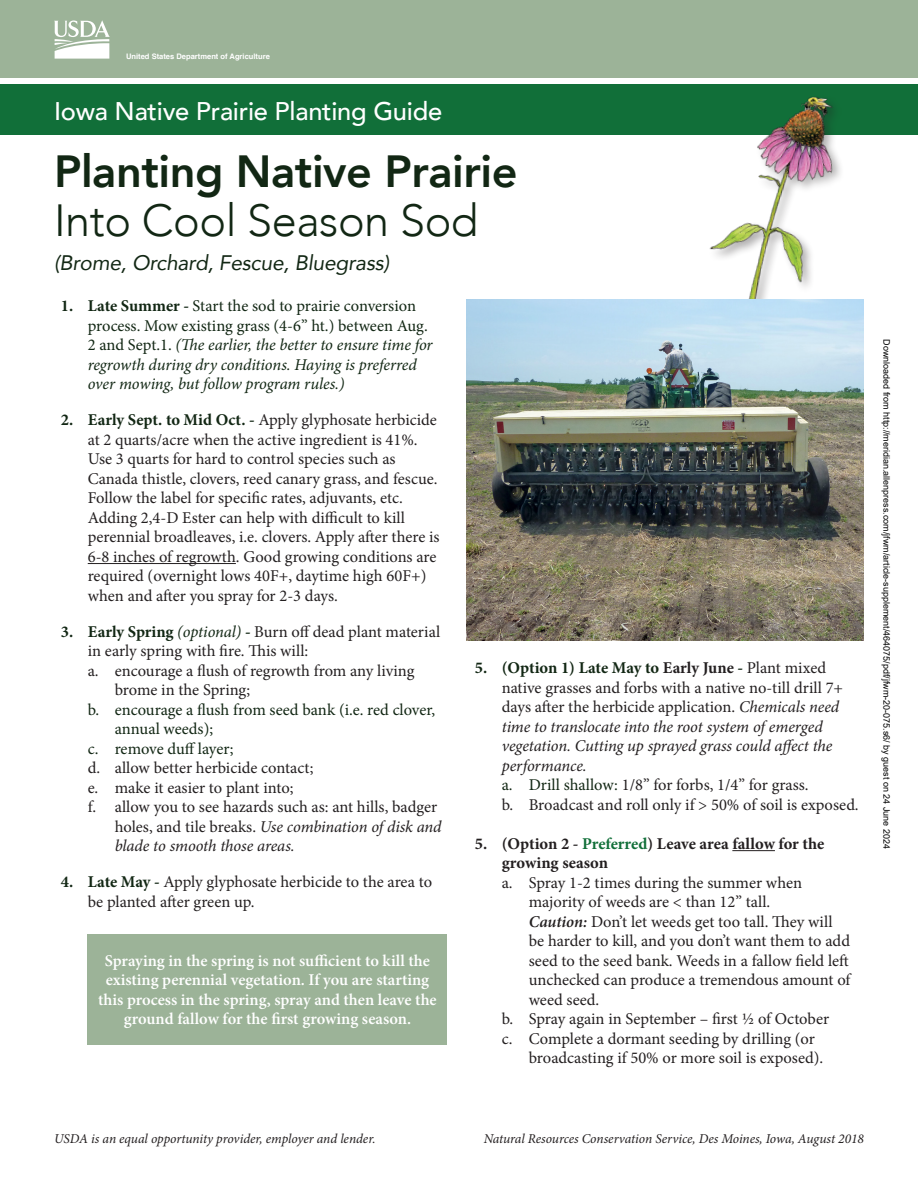
<style>
.page{position:relative;width:918px;height:1188px;background:#fff}
.page>*{position:absolute;margin:0;border:0;box-sizing:border-box;transform-origin:0 0}
.t1{font:800 45px "Avenir";letter-spacing:-.01em;color:#122714}
.t2{font:300 45px "Avenir";letter-spacing:-.01em;color:#122714}
.t3{font:500 25.5px "Avenir";letter-spacing:-.01em;color:#fff}
.t4{font:italic 21px "Avenir";letter-spacing:-.01em;color:#122714}
.t5{font:16.5px/19.5px "Minion Pro";color:#231f20}
.t6{font:italic 16.5px/19.5px "Minion Pro";letter-spacing:-.01em;color:#231f20}
.t7{font:italic 16.5px/19.5px "Minion Pro";letter-spacing:-.01em;color:#122714}
.t8{font:600 16.5px/19.5px "Minion Pro";color:#fff;text-align:center}
.t9{font:16.5px/19.5px "Minion Pro";letter-spacing:-.005em;color:#122714}
.t10{font:700 16.5px/19.5px "Minion Pro";color:#231f20}
.t11{font:italic 13.5px "Minion Pro";letter-spacing:-.005em;color:#231f20}
.t12{font:9px "Arial";color:#000}
.t13{font:700 7.5px "Helvetica";color:#fff}
.s1{font-weight:700;font-style:normal}
.s2{font-style:normal}
.s3{font-weight:700;color:#122714}
.s4{font-style:italic;color:#122714}
.s5{font-style:italic}
.s6{font-weight:700;font-style:normal;color:#122714}
.s7{color:#122714}
.s8{color:#116f39}
.s9{font-weight:600;font-style:italic}
</style>
<div class="page">
<div style="left:0;top:43px;width:918px;height:92px;background:#116f39"></div>
<div style="left:0;top:0;width:918px;height:81px;background:#9cb398"></div>
<svg style="left:54px;top:20px;width:56px;height:39px"></svg>
<hr style="left:88px;top:563px;width:148px;height:1px;background:#231f20">
<div style="left:88px;top:934px;width:359px;height:110px;background:#9cb398"></div>
<hr style="left:732px;top:850px;width:43px;height:1px;background:#231f20">
<img style="left:709px;top:97px;width:132px;height:202px">
<img style="left:467px;top:299px;width:397px;height:341px">
<div style="left:0;top:78px;width:918px;height:6px;background:#fff"></div>
<p class="t13" style="left:126px;top:50px;width:145px">United States Department of Agriculture</p>
<p class="t3" style="left:54px;top:89px;width:390px">Iowa Native Prairie Planting Guide</p>
<p class="t1" style="left:54px;top:136px;width:465px">Planting Native Prairie</p>
<p class="t2" style="left:54px;top:194px;width:426px">Into Cool Season Sod</p>
<p class="t4" style="left:54px;top:250px;width:337px">(Brome, Orchard, Fescue, Bluegrass)</p>
<p class="t7" style="left:88px;top:296px;width:346px;text-indent:-27px"><span class="s1">1. Late Summer -</span> <span class="s2">Start the sod to prairie conversion process. Mow existing grass (4-6” ht.) between Aug.<br>2 and Sept.1.</span> (The earlier, the better to ensure time for regrowth during dry conditions. Haying is preferred over mowing, but follow program rules.)</p>
<p class="t5" style="left:88px;top:410px;width:353px;text-indent:-27px"><span class="s3">2. Early Sept. to Mid Oct. -</span> Apply glyphosate herbicide at 2 quarts/acre when the active ingredient is 41%.<br>Use 3 quarts for hard to control species such as Canada thistle, clovers, reed canary grass, and fescue.<br>Follow the label for specific rates, adjuvants, etc.<br>Adding 2,4-D Ester can help with difficult to kill perennial broadleaves, i.e. clovers. Apply after there is 6-8 inches of regrowth. Good growing conditions are required (overnight lows 40F+, daytime high 60F+) when and after you spray for 2-3 days.</p>
<p class="t5" style="left:88px;top:622px;width:354px;text-indent:-27px"><span class="s3">3. Early Spring</span> <span class="s4">(optional)</span> <span class="s3">-</span> Burn off dead plant material in early spring with fire. This will:</p>
<p class="t5" style="left:115px;top:661px;width:301px;text-indent:-27px">a. encourage a flush of regrowth from any living brome in the Spring;</p>
<p class="t9" style="left:115px;top:700px;width:322px;text-indent:-27px">b. encourage a flush from seed bank (i.e. red clover, annual weeds);</p>
<p class="t9" style="left:88px;top:739px;width:147px">c. remove duff layer;</p>
<p class="t5" style="left:88px;top:758px;width:227px">d. allow better herbicide contact;</p>
<p class="t5" style="left:88px;top:778px;width:207px">e. make it easier to plant into;</p>
<p class="t5" style="left:115px;top:797px;width:328px;text-indent:-27px">f. allow you to see hazards such as: ant hills, badger holes, and tile breaks. <span class="s5">Use combination of disk and blade to smooth those areas.</span></p>
<p class="t5" style="left:88px;top:872px;width:346px;text-indent:-27px"><span class="s3">4. Late May -</span> Apply glyphosate herbicide to the area to be planted after green up.</p>
<p class="t8" style="left:98px;top:951px;width:340px">Spraying in the spring is not sufficient to kill the existing perennial vegetation. If you are starting this process in the spring, spray and then leave the ground fallow for the first growing season.</p>
<p class="t6" style="left:502px;top:658px;width:343px;text-indent:-27px"><span class="s6">5. (Option 1) Late May to</span> <span class="s1">Early June</span> <span class="s6">-</span> <span class="s2">Plant mixed native grasses and forbs with a native no-till drill 7+ days after the herbicide application.</span> Chemicals need time to translocate into the root system of emerged vegetation. Cutting up sprayed grass could affect the performance.</p>
<p class="t5" style="left:502px;top:776px;width:308px"><span class="s7">a. Drill shallow:</span> 1/8” for forbs, 1/4” for grass.</p>
<p class="t5" style="left:502px;top:795px;width:358px">b. Broadcast and roll only if &gt; 50% of soil is exposed.</p>
<p class="t10" style="left:502px;top:834px;width:324px;text-indent:-27px">5. (Option 2 - <span class="s8">Preferred</span>) Leave area fallow for the growing season</p>
<p class="t5" style="left:529px;top:873px;width:323px;text-indent:-27px">a. Spray 1-2 times during the summer when majority of weeds are &lt; than 12” tall.<br><span class="s9">Caution:</span> Don’t let weeds get too tall. They will be harder to kill, and you don’t want them to add seed to the seed bank. Weeds in a fallow field left unchecked can produce a tremendous amount of weed seed.</p>
<p class="t5" style="left:502px;top:1010px;width:329px">b. Spray again in September – first ½ of October</p>
<p class="t5" style="left:529px;top:1029px;width:296px;text-indent:-27px">c. Complete a dormant seeding by drilling (or broadcasting if 50% or more soil is exposed).</p>
<p class="t12" style="left:890px;top:339px;width:511px;rotate:90deg">Downloaded from http://meridian.allenpress.com/jfwm/article-supplement/464075/pdf/jfwm-20-075.s6/ by guest on 24 June 2024</p>
<p class="t11" style="left:54px;top:1130px;width:323px">USDA is an equal opportunity provider, employer and lender.</p>
<p class="t11" style="left:484px;top:1130px;width:382px">Natural Resources Conservation Service, Des Moines, Iowa, August 2018</p>
</div>
